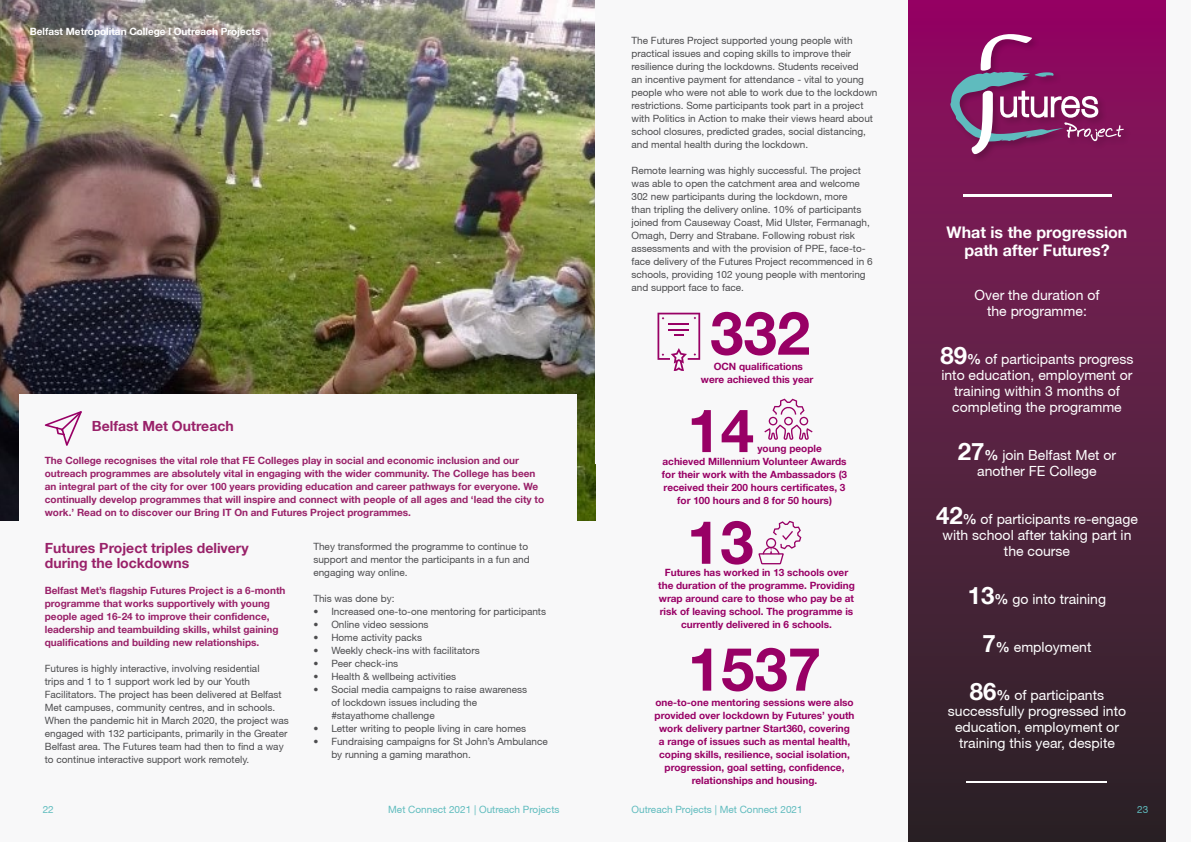
<style>
.page{position:relative;width:1191px;height:842px;background:#f8f8f9}
.page>*{position:absolute;margin:0;border:0;box-sizing:border-box;transform-origin:0 0}
.t1{font:700 60px "Helvetica 75";color:#980065}
.t2{font:700 16px/18px "Helvetica 75";color:#fff;text-align:center}
.t3{font:14px/16px "Helvetica 55 Roman";color:#fff;text-align:center}
.t4{font:700 14px/15px "Helvetica 75";color:#992169}
.t5{font:10px/13px "Helvetica 55 Roman";color:#4d4d4f}
.t6{font:700 10px/13px "Helvetica 75";color:#992169}
.t7{font:700 10px/13px "Helvetica 75";color:#980065;text-align:center}
.t8{font:700 10px "Helvetica 75";color:#fff}
.t9{font:10px "Helvetica 55 Roman";color:#5fbcbe}
.t10{font:10px "Helvetica 55 Roman";color:#5fbbbe}
.s1{font-family:"Helvetica 75";font-weight:700;font-size:24px}
.s2{font-family:"Helvetica 75";font-weight:700}
</style>
<div class="page">
<img style="left:0;top:0;width:595px;height:521px">
<div style="left:19px;top:394px;width:557px;height:402px;background:#f8f8f9"></div>
<svg style="left:908px;top:0;width:257px;height:842px;background:#571e40"></svg>
<div style="left:948px;top:32px;width:184px;height:131px;background:#000;opacity:.2"></div>
<svg style="left:950px;top:34px;width:173px;height:120px;background:#8e3674"></svg>
<svg style="left:657px;top:313px;width:43px;height:58px"></svg>
<svg style="left:764px;top:399px;width:48px;height:41px"></svg>
<svg style="left:758px;top:521px;width:43px;height:43px"></svg>
<svg style="left:45px;top:411px;width:37px;height:35px"></svg>
<hr style="left:962px;top:194px;width:149px;height:2px;background:#fff">
<hr style="left:966px;top:780px;width:140px;height:2px;background:#fff">
<p class="t8" style="left:30px;top:25px;width:232px">Belfast Metropolitan College l Outreach Projects</p>
<h3 class="t4" style="left:92px;top:418px;width:143px">Belfast Met Outreach</h3>
<p class="t6" style="left:45px;top:454px;width:501px">The College recognises the vital role that FE Colleges play in social and economic inclusion and our outreach programmes are absolutely vital in engaging with the wider community. The College has been an integral part of the city for over 100 years providing education and career pathways for everyone. We continually develop programmes that will inspire and connect with people of all ages and ‘lead the city to work.’ Read on to discover our Bring IT On and Futures Project programmes.</p>
<h3 class="t4" style="left:45px;top:540px;width:205px">Futures Project triples delivery during the lockdowns</h3>
<p class="t6" style="left:45px;top:584px;width:242px">Belfast Met’s flagship Futures Project is a 6-month programme that works supportively with young people aged 16-24 to improve their confidence, leadership and teambuilding skills, whilst gaining qualifications and building new relationships.</p>
<p class="t5" style="left:45px;top:662px;width:245px">Futures is highly interactive, involving residential<br>trips and 1 to 1 support work led by our Youth Facilitators. The project has been delivered at Belfast Met campuses, community centres, and in schools.<br>When the pandemic hit in March 2020, the project was engaged with 132 participants, primarily in the Greater Belfast area. The Futures team had then to find a way to continue interactive support work remotely.</p>
<p class="t5" style="left:313px;top:540px;width:218px">They transformed the programme to continue to support and mentor the participants in a fun and engaging way online.</p>
<p class="t5" style="left:313px;top:592px;width:83px">This was done by:</p>
<p class="t5" style="left:313px;top:605px;width:234px">• Increased one-to-one mentoring for participants</p>
<p class="t5" style="left:313px;top:618px;width:117px">• Online video sessions</p>
<p class="t5" style="left:313px;top:631px;width:110px">• Home activity packs</p>
<p class="t5" style="left:313px;top:644px;width:168px">• Weekly check-ins with facilitators</p>
<p class="t5" style="left:313px;top:657px;width:86px">• Peer check-ins</p>
<p class="t5" style="left:313px;top:670px;width:144px">• Health &amp; wellbeing activities</p>
<p class="t5" style="left:331px;top:683px;width:197px;text-indent:-18px">• Social media campaigns to raise awareness of lockdown issues including the #stayathome challenge</p>
<p class="t5" style="left:313px;top:722px;width:214px">• Letter writing to people living in care homes</p>
<p class="t5" style="left:331px;top:735px;width:218px;text-indent:-18px">• Fundraising campaigns for St John’s Ambulance by running a gaming marathon.</p>
<p class="t5" style="left:631px;top:34px;width:247px">The Futures Project supported young people with practical issues and coping skills to improve their resilience during the lockdowns. Students received<br>an incentive payment for attendance - vital to young people who were not able to work due to the lockdown restrictions. Some participants took part in a project with Politics in Action to make their views heard about school closures, predicted grades, social distancing, and mental health during the lockdown.</p>
<p class="t5" style="left:631px;top:164px;width:243px">Remote learning was highly successful. The project was able to open the catchment area and welcome 302 new participants during the lockdown, more<br>than tripling the delivery online. 10% of participants joined from Causeway Coast, Mid Ulster, Fermanagh, Omagh, Derry and Strabane. Following robust risk assessments and with the provision of PPE, face-to&shy;face delivery of the Futures Project recommenced in 6 schools, providing 102 young people with mentoring and support face to face.</p>
<h1 class="t1" style="left:710px;top:296px;width:102px">332</h1>
<p class="t7" style="left:714px;top:360px;width:91px">OCN qualifications</p>
<p class="t7" style="left:701px;top:372px;width:114px">were achieved this year</p>
<h1 class="t1" style="left:687px;top:394px;width:68px">14</h1>
<p class="t7" style="left:757px;top:442px;width:66px">young people</p>
<p class="t7" style="left:662px;top:455px;width:186px">achieved Millennium Volunteer Awards</p>
<p class="t7" style="left:662px;top:468px;width:187px">for their work with the Ambassadors (3</p>
<p class="t7" style="left:663px;top:481px;width:183px">received their 200 hours certificates, 3</p>
<p class="t7" style="left:677px;top:494px;width:156px">for 100 hours and 8 for 50 hours)</p>
<h1 class="t1" style="left:687px;top:505px;width:68px">13</h1>
<p class="t7" style="left:658px;top:566px;width:198px">Futures has worked in 13 schools over the duration of the programme. Providing wrap around care to those who pay be at risk of leaving school. The programme is currently delivered in 6 schools.</p>
<h1 class="t1" style="left:687px;top:632px;width:135px">1537</h1>
<p class="t7" style="left:654px;top:709px;width:201px">provided over lockdown by Futures’ youth work delivery partner Start360, covering<br>a range of issues such as mental health, coping skills, resilience, social isolation, progression, goal setting, confidence, relationships and housing.</p>
<p class="t7" style="left:655px;top:696px;width:200px">one-to-one mentoring sessions were also</p>
<p class="t9" style="left:43px;top:804px;width:13px">22</p>
<p class="t9" style="left:388px;top:804px;width:173px">Met Connect 2021 | Outreach Projects</p>
<p class="t10" style="left:631px;top:804px;width:173px">Outreach Projects | Met Connect 2021</p>
<h2 class="t2" style="left:946px;top:223px;width:182px">What is the progression path after Futures?</h2>
<h3 class="t3" style="left:974px;top:287px;width:126px">Over the duration of the programme:</h3>
<h3 class="t3" style="left:940px;top:351px;width:194px"><span class="s1">89</span><span class="s2">%</span> of participants progress into education, employment or training within 3 months of completing the programme</h3>
<h3 class="t3" style="left:957px;top:447px;width:160px"><span class="s1">27</span><span class="s2">%</span> join Belfast Met or another FE College</h3>
<h3 class="t3" style="left:936px;top:511px;width:203px"><span class="s1">42</span><span class="s2">%</span> of participants re-engage with school after taking part in the course</h3>
<h3 class="t3" style="left:968px;top:591px;width:140px"><span class="s1">13</span><span class="s2">%</span> go into training</h3>
<h3 class="t3" style="left:982px;top:639px;width:110px"><span class="s1">7</span><span class="s2">%</span> employment</h3>
<h3 class="t3" style="left:948px;top:687px;width:180px"><span class="s1">86</span><span class="s2">%</span> of participants successfully progressed into education, employment or training this year, despite</h3>
<p class="t9" style="left:1137px;top:804px;width:13px">23</p>
</div>
